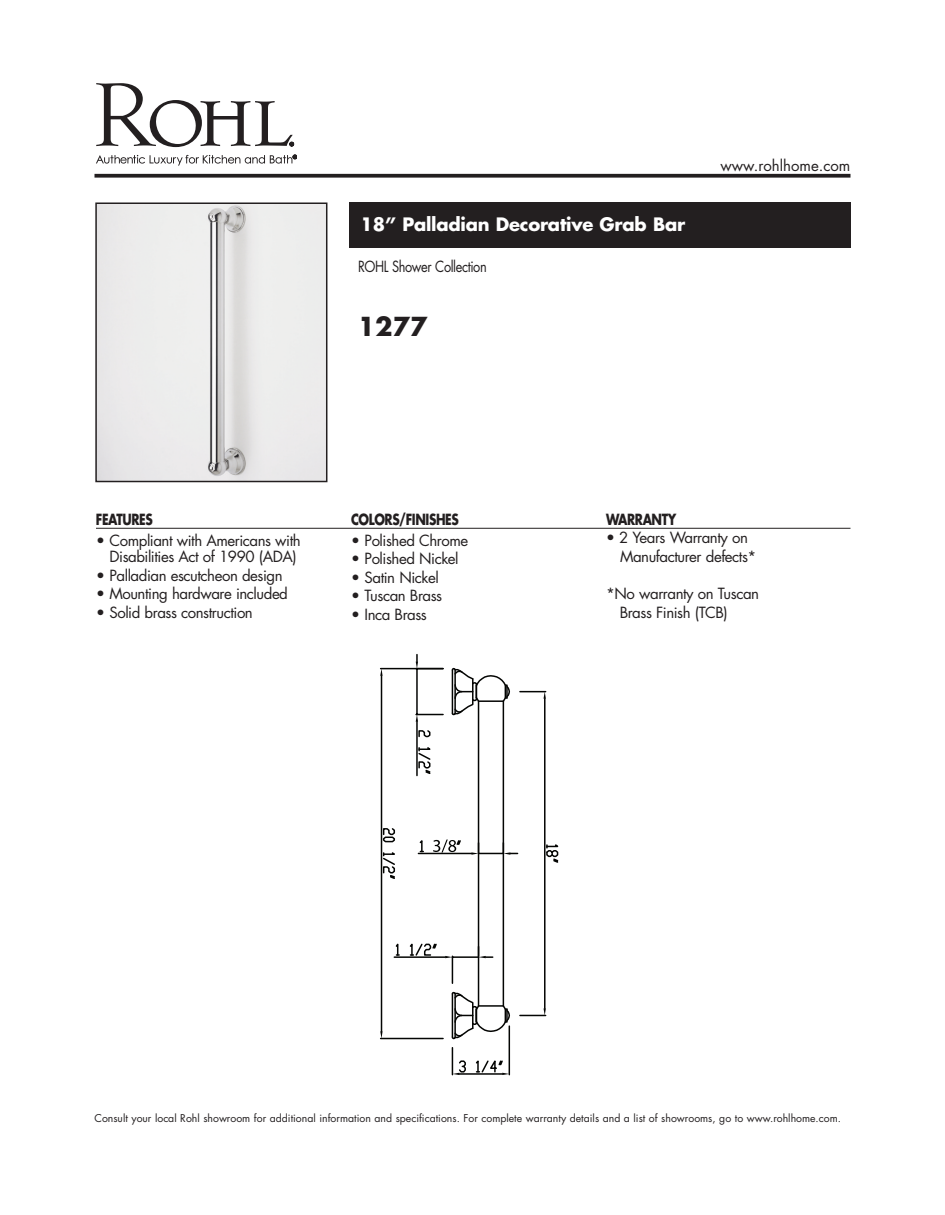
<style>
.page{position:relative;width:945px;height:1215px;background:#fff}
.page>*{position:absolute;margin:0;border:0;box-sizing:border-box;transform-origin:0 0}
.t1{font:700 25.5px "Futura";color:#231f20}
.t2{font:700 18px "Futura";letter-spacing:-.015em;color:#fff}
.t3{font:15px/18.6px "Futura";letter-spacing:-.03em;color:#231f20}
.t4{font:700 15px "Futura";letter-spacing:-.035em;color:#231f20;scale:.8 1}
.t5{font:15px "Futura";letter-spacing:-.03em;color:#231f20;scale:.85 1}
.t6{font:15px "Futura";color:#231f20}
.t7{font:10.5px "Futura";color:#231f20}
</style>
<div class="page">
<svg style="left:96px;top:83px;width:198px;height:64px"></svg>
<svg style="left:96px;top:155px;width:201px;height:11px"></svg>
<img style="left:98px;top:205px;width:226px;height:274px">
<div style="left:95px;top:202px;width:232px;height:280px;border:2px solid #231f20"></div>
<svg style="left:94px;top:174px;width:756px;height:4px;background:#383435"></svg>
<div style="left:349px;top:202px;width:502px;height:46px;background:#231f20"></div>
<hr style="left:96px;top:528px;width:754px;height:1px;background:#231f20">
<svg style="left:380px;top:654px;width:178px;height:421px"></svg>
<p class="t2" style="left:361px;top:216px;width:326px">18” Palladian Decorative Grab Bar</p>
<p class="t5" style="left:358px;top:259px;width:153px">ROHL Shower Collection</p>
<h1 class="t1" style="left:358px;top:315px;width:71px">1277</h1>
<p class="t6" style="left:720px;top:159px;width:132px">www.rohlhome.com</p>
<p class="t4" style="left:96px;top:512px;width:72px">FEATURES</p>
<p class="t3" style="left:96px;top:533px;width:206px;line-height:16.5px;text-align:right">• Compliant with Americans with<br>Disabilities Act of 1990 (ADA)</p>
<p class="t3" style="left:96px;top:567px;width:188px">• Palladian escutcheon design</p>
<p class="t3" style="left:96px;top:586px;width:193px">• Mounting hardware included</p>
<p class="t3" style="left:96px;top:604px;width:158px">• Solid brass construction</p>
<p class="t4" style="left:351px;top:512px;width:136px">COLORS/FINISHES</p>
<p class="t3" style="left:351px;top:532px;width:119px">• Polished Chrome</p>
<p class="t3" style="left:351px;top:551px;width:109px">• Polished Nickel</p>
<p class="t3" style="left:351px;top:569px;width:89px">• Satin Nickel</p>
<p class="t3" style="left:351px;top:588px;width:93px">• Tuscan Brass</p>
<p class="t3" style="left:351px;top:607px;width:77px">• Inca Brass</p>
<p class="t4" style="left:606px;top:512px;width:89px">WARRANTY</p>
<p class="t3" style="left:620px;top:530px;width:138px;text-indent:-14px">• 2 Years Warranty on<br>Manufacturer defects*</p>
<p class="t3" style="left:620px;top:586px;width:141px;text-indent:-13px">*No warranty on Tuscan<br>Brass Finish (TCB)</p>
<p class="t7" style="left:94px;top:1113px;width:748px">Consult your local Rohl showroom for additional information and specifications. For complete warranty details and a list of showrooms, go to www.rohlhome.com.</p>
</div>
